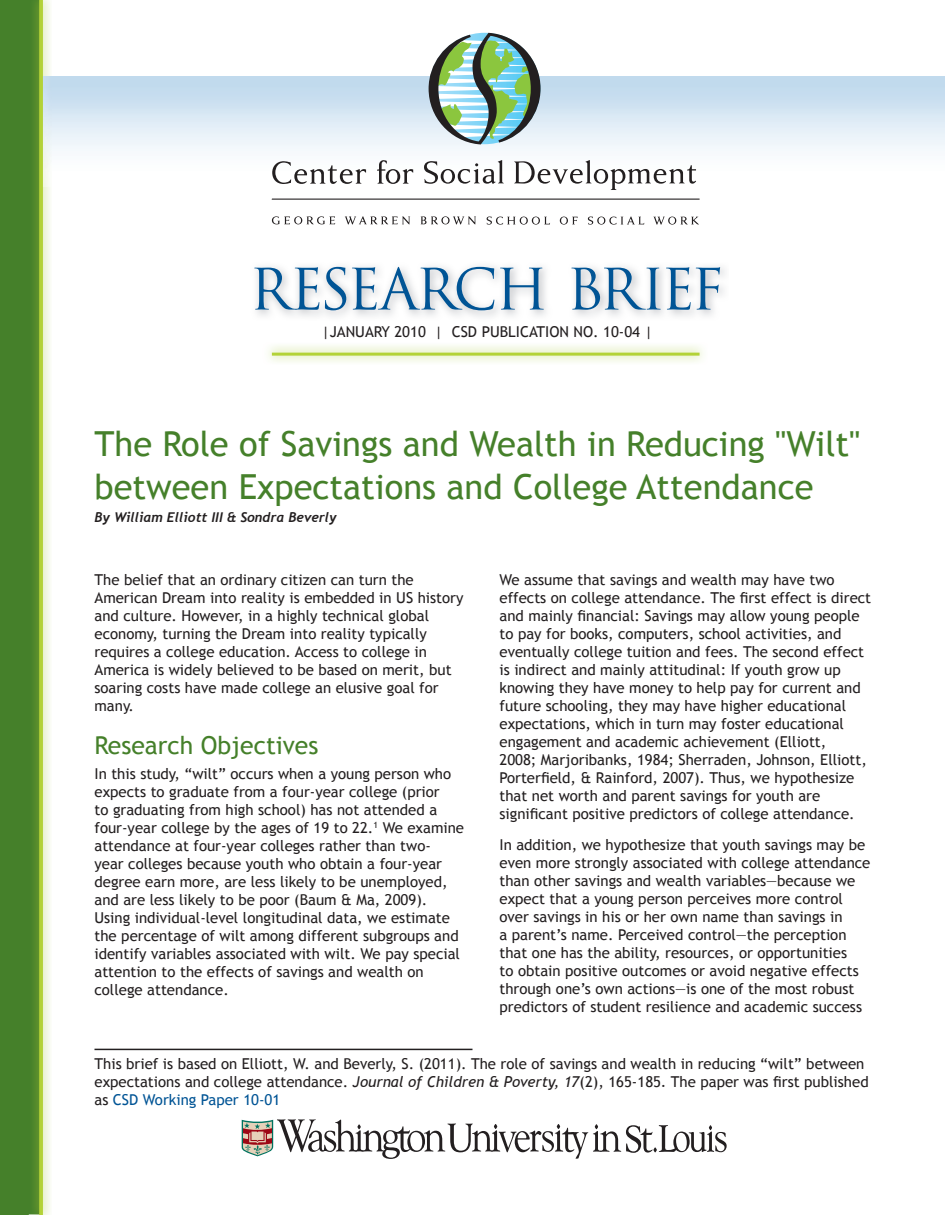
<style>
.page{position:relative;width:945px;height:1215px;background:#fff}
.page>*{position:absolute;margin:0;border:0;box-sizing:border-box;transform-origin:0 0}
.t1{font:34.5px/43.2px "Trebuchet MS";color:#45802a}
.t2{font:24.75px "Trebuchet MS";color:#45802a}
.t3{font:15px/18px "Trebuchet MS";color:#231f20}
.t4{font:italic 700 13.5px "Trebuchet";color:#231f20}
.s1{font-style:italic}
.s2{color:#005495}
</style>
<div class="page">
<hr style="left:272px;top:199px;width:428px;height:1px;background:#231f20">
<svg style="left:272px;top:216px;width:63px;height:8px"></svg>
<svg style="left:345px;top:216px;width:65px;height:8px"></svg>
<svg style="left:421px;top:216px;width:55px;height:8px"></svg>
<svg style="left:487px;top:217px;width:63px;height:8px"></svg>
<svg style="left:560px;top:217px;width:18px;height:8px"></svg>
<svg style="left:588px;top:217px;width:56px;height:8px"></svg>
<svg style="left:654px;top:217px;width:45px;height:8px"></svg>
<svg style="left:272px;top:161px;width:94px;height:23px"></svg>
<svg style="left:377px;top:160px;width:36px;height:24px"></svg>
<svg style="left:424px;top:160px;width:80px;height:24px"></svg>
<svg style="left:514px;top:160px;width:182px;height:30px"></svg>
<svg style="left:429px;top:33px;width:112px;height:111px"></svg>
<svg style="left:241px;top:1119px;width:486px;height:40px"></svg>
<hr style="left:272px;top:353px;width:428px;height:3px;background:#b3d237">
<div style="left:0;top:0;width:41px;height:1214px;background:#45802a"></div>
<img style="left:29px;top:0;width:10px;height:1214px">
<svg style="left:39px;top:0;width:4px;height:1215px;background:#afcf38"></svg>
<img style="left:256px;top:266px;width:469px;height:51px">
<svg style="left:254px;top:267px;width:466px;height:43px"></svg>
<hr style="left:94px;top:1049px;width:378px;height:1px;background:#231f20">
<p class="t3" style="left:322px;top:323px;width:332px">|JANUARY 2010 | CSD PUBLICATION NO. 10-04 |</p>
<h1 class="t1" style="left:94px;top:422px;width:767px">The Role of Savings and Wealth in Reducing "Wilt" between Expectations and College Attendance</h1>
<p class="t4" style="left:94px;top:509px;width:244px">By William Elliott III &amp; Sondra Beverly</p>
<p class="t3" style="left:94px;top:571px;width:371px">The belief that an ordinary citizen can turn the American Dream into reality is embedded in US history and culture. However, in a highly technical global economy, turning the Dream into reality typically requires a college education. Access to college in America is widely believed to be based on merit, but soaring costs have made college an elusive goal for many.</p>
<h2 class="t2" style="left:94px;top:731px;width:226px">Research Objectives</h2>
<p class="t3" style="left:94px;top:765px;width:371px">In this study, “wilt” occurs when a young person who expects to graduate from a four-year college (prior<br>to graduating from high school) has not attended a four-year college by the ages of 19 to 22.<sup>1</sup> We examine attendance at four-year colleges rather than two-<br>year colleges because youth who obtain a four-year degree earn more, are less likely to be unemployed, and are less likely to be poor (Baum &amp; Ma, 2009).<br>Using individual-level longitudinal data, we estimate the percentage of wilt among different subgroups and identify variables associated with wilt. We pay special attention to the effects of savings and wealth on college attendance.</p>
<p class="t3" style="left:500px;top:571px;width:373px">We assume that savings and wealth may have two effects on college attendance. The first effect is direct and mainly financial: Savings may allow young people to pay for books, computers, school activities, and eventually college tuition and fees. The second effect is indirect and mainly attitudinal: If youth grow up knowing they have money to help pay for current and future schooling, they may have higher educational expectations, which in turn may foster educational engagement and academic achievement (Elliott,<br>2008; Marjoribanks, 1984; Sherraden, Johnson, Elliott, Porterfield, &amp; Rainford, 2007). Thus, we hypothesize that net worth and parent savings for youth are significant positive predictors of college attendance.</p>
<p class="t3" style="left:500px;top:836px;width:372px">In addition, we hypothesize that youth savings may be even more strongly associated with college attendance than other savings and wealth variables—because we expect that a young person perceives more control over savings in his or her own name than savings in<br>a parent’s name. Perceived control—the perception that one has the ability, resources, or opportunities<br>to obtain positive outcomes or avoid negative effects through one’s own actions—is one of the most robust predictors of student resilience and academic success</p>
<p class="t3" style="left:94px;top:1055px;width:776px">This brief is based on Elliott, W. and Beverly, S. (2011). The role of savings and wealth in reducing “wilt” between expectations and college attendance. <span class="s1">Journal of Children &amp; Poverty, 17</span>(2), 165-185<span class="s1">.</span> The paper was first published as <span class="s2">CSD Working Paper 10-01</span></p>
</div>
